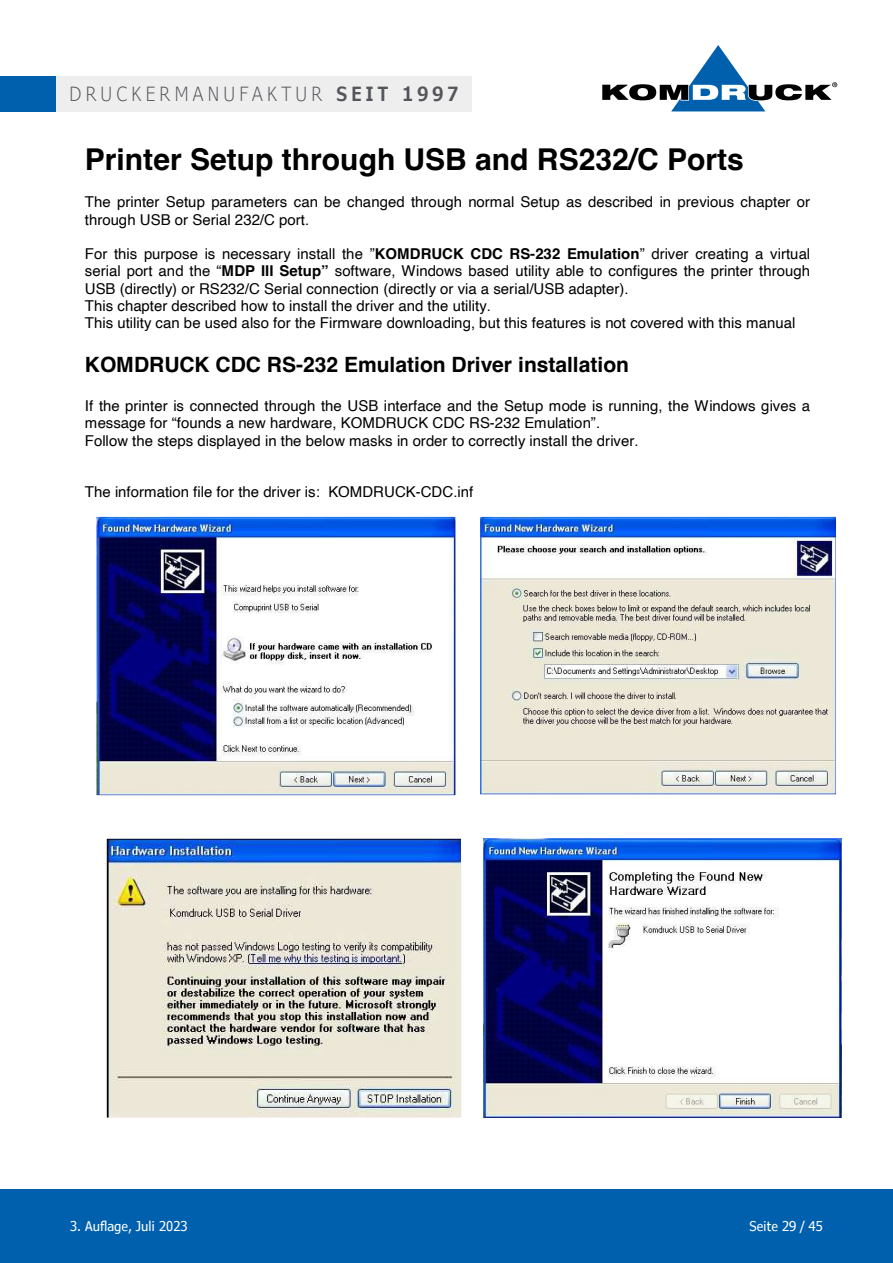
<style>
.page{position:relative;width:893px;height:1263px;background:#fff}
.page>*{position:absolute;margin:0;border:0;box-sizing:border-box;transform-origin:0 0}
.t1{font:700 30.15px "Helvetica";color:#000}
.t2{font:700 21px "Helvetica";letter-spacing:-.005em;color:#000}
.t3{font:300 condensed 19.5px/14.4px "Verdana Pro";letter-spacing:.22em;color:#54555a}
.t4{font:15px/17.2px "Helvetica";color:#000}
.t5{font:condensed 13.5px "Verdana Pro";color:#fff}
.s1{font-weight:600}
.s2{font-weight:700}
</style>
<div class="page">
<div style="left:0;top:1190px;width:893px;height:73px;background:#0160ae"></div>
<div style="left:56px;top:76px;width:416px;height:36px;background:#eeeeef"></div>
<div style="left:0;top:76px;width:56px;height:36px;background:#0160ae"></div>
<svg style="left:602px;top:45px;width:235px;height:66px"></svg>
<img style="left:96px;top:517px;width:359px;height:278px">
<img style="left:480px;top:517px;width:356px;height:277px">
<img style="left:105px;top:839px;width:356px;height:278px">
<img style="left:484px;top:839px;width:358px;height:278px">
<h3 class="t3" style="left:69px;top:73px;width:405px;text-indent:14px">DRUCKERMANUFAKTUR <span class="s1">SEIT 1997<br></span>DRUCKERMANUFAKTUR <span class="s1">SEIT 1997</span></h3>
<h1 class="t1" style="left:85px;top:141px;width:660px">Printer Setup through USB and RS232/C Ports</h1>
<p class="t4" style="left:85px;top:194px;width:727px">The printer Setup parameters can be changed through normal Setup as described in previous chapter or through USB or Serial 232/C port.</p>
<p class="t4" style="left:85px;top:245px;width:727px">For this purpose is necessary install the ”<span class="s2">KOMDRUCK CDC RS-232 Emulation</span>” driver creating a virtual serial port and the “<span class="s2">MDP III Setup”</span> software, Windows based utility able to configures the printer through USB (directly) or RS232/C Serial connection (directly or via a serial/USB adapter).<br>This chapter described how to install the driver and the utility.<br>This utility can be used also for the Firmware downloading, but this features is not covered with this manual</p>
<h2 class="t2" style="left:85px;top:351px;width:546px">KOMDRUCK CDC RS-232 Emulation Driver installation</h2>
<p class="t4" style="left:85px;top:397px;width:727px">If the printer is connected through the USB interface and the Setup mode is running, the Windows gives a message for “founds a new hardware, KOMDRUCK CDC RS-232 Emulation”.<br>Follow the steps displayed in the below masks in order to correctly install the driver.</p>
<p class="t4" style="left:85px;top:484px;width:390px">The information file for the driver is: KOMDRUCK-CDC.inf</p>
<p class="t5" style="left:70px;top:1218px;width:119px">3. Auflage, Juli 2023</p>
<p class="t5" style="left:749px;top:1218px;width:75px">Seite 29 / 45</p>
</div>
